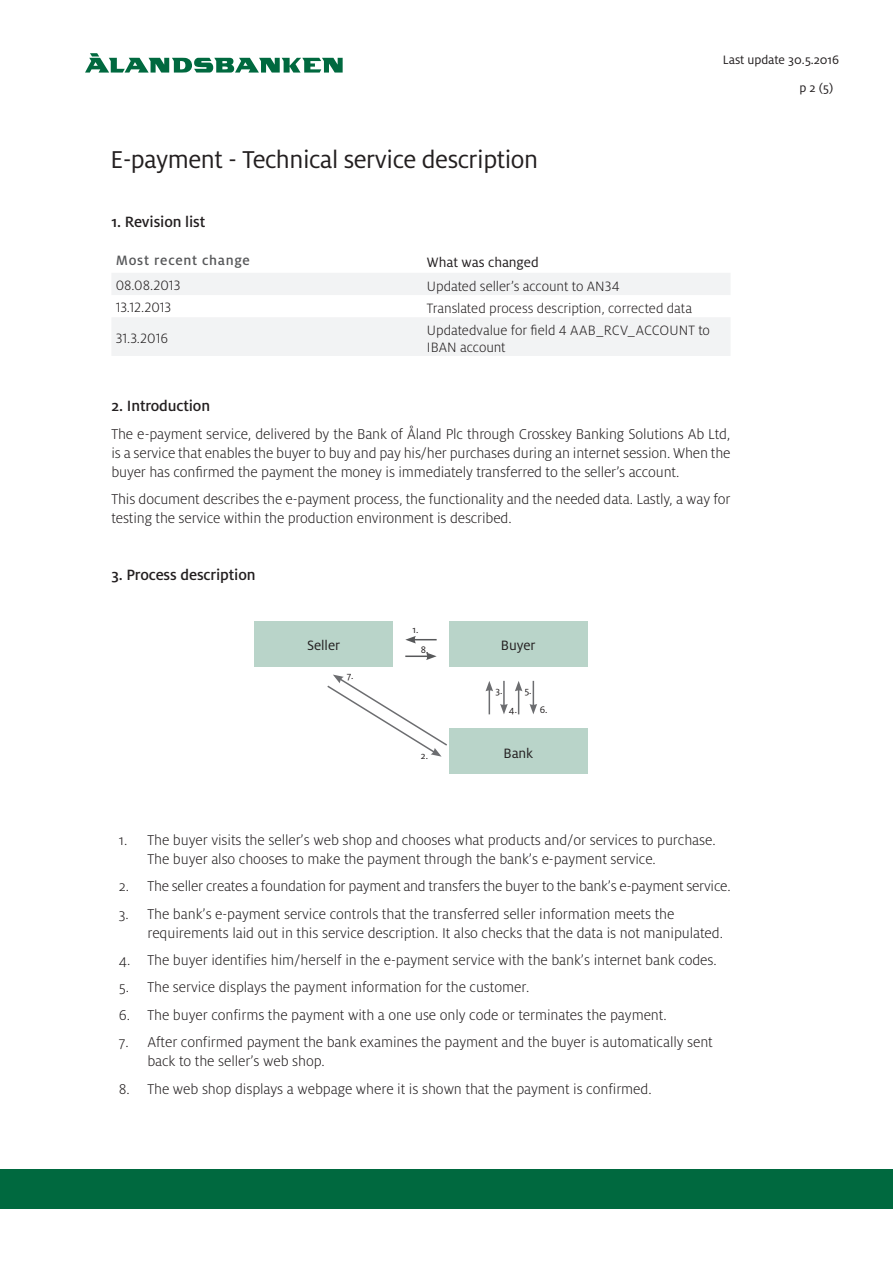
<style>
.page{position:relative;width:893px;height:1263px;background:#fff}
.page>*{position:absolute;margin:0;border:0;box-sizing:border-box;transform-origin:0 0}
.Rubrik{font:27px "Milo OT";letter-spacing:-.02em;color:#231f20}
.underrubrik{font:500 16.5px "Milo OT";letter-spacing:-.01em;color:#231f20}
.underrubrik-2{font:300 15.75px/18.9px "Milo OT";letter-spacing:-.005em;color:#231f20}
.Brödtext_L{font:300 15px/16.5px "Milo OT";letter-spacing:-.005em;color:#231f20}
.Brödtext_L-2{font:15px "Milo OT";letter-spacing:-.005em;color:#231f20}
.M_1{font:500 15px "Milo OT";letter-spacing:.05em;color:#57585a}
.t1{font:13.5px/27.6px "Milo OT";letter-spacing:-.005em;color:#231f20}
.t2{font:10.5px "Milo OT";color:#231f20}
</style>
<div class="page">
<div style="left:0;top:1169px;width:893px;height:40px;background:#00693f"></div>
<svg style="left:85px;top:53px;width:258px;height:20px"></svg>
<svg style="left:112px;top:273px;width:618px;height:83px;fill:#f2f3f4"></svg>
<div style="left:254px;top:621px;width:139px;height:45px;background:#b9d4c9"></div>
<div style="left:449px;top:621px;width:139px;height:45px;background:#b9d4c9"></div>
<div style="left:449px;top:728px;width:139px;height:46px;background:#b9d4c9"></div>
<svg style="left:405px;top:636px;width:32px;height:7px"></svg>
<hr style="left:405px;top:655px;width:23px;height:2px;background:#57585a">
<svg style="left:426px;top:652px;width:11px;height:8px"></svg>
<svg style="left:327px;top:674px;width:120px;height:83px"></svg>
<svg style="left:485px;top:681px;width:8px;height:33px"></svg>
<hr style="left:503px;top:681px;width:2px;height:25px;background:#6c6d70">
<svg style="left:500px;top:704px;width:8px;height:10px"></svg>
<svg style="left:515px;top:681px;width:7px;height:33px"></svg>
<svg style="left:529px;top:681px;width:8px;height:33px"></svg>
<p class="t1" style="left:799px;top:46px;width:41px;text-indent:-77px">Last update 30.5.2016 p 2 (5)</p>
<p class="Rubrik" style="left:111px;top:144px;width:429px">E-payment - Technical service description</p>
<p class="underrubrik" style="left:111px;top:212px;width:95px">1. Revision list</p>
<p class="M_1" style="left:116px;top:251px;width:136px">Most recent change</p>
<p class="Brödtext_L-2" style="left:427px;top:253px;width:113px">What was changed</p>
<p class="Brödtext_L" style="left:116px;top:277px;width:66px">08.08.2013</p>
<p class="Brödtext_L" style="left:427px;top:278px;width:194px">Updated seller’s account to AN34</p>
<p class="Brödtext_L" style="left:116px;top:299px;width:57px">13.12.2013</p>
<p class="Brödtext_L" style="left:427px;top:300px;width:267px">Translated process description, corrected data</p>
<p class="Brödtext_L" style="left:116px;top:330px;width:54px">31.3.2016</p>
<p class="Brödtext_L" style="left:427px;top:322px;width:285px">Updatedvalue for field 4 AAB_RCV_ACCOUNT to<br>IBAN account</p>
<p class="underrubrik" style="left:111px;top:396px;width:100px">2. Introduction</p>
<p class="underrubrik-2" style="left:111px;top:425px;width:621px;text-align:justify">The e-payment service, delivered by the Bank of Åland Plc through Crosskey Banking Solutions Ab Ltd, is a service that enables the buyer to buy and pay his/her purchases during an internet session. When the buyer has confirmed the payment the money is immediately transferred to the seller’s account.</p>
<p class="underrubrik-2" style="left:111px;top:490px;width:621px">This document describes the e-payment process, the functionality and the needed data. Lastly, a way for testing the service within the production environment is described.</p>
<p class="underrubrik" style="left:111px;top:565px;width:146px">3. Process description</p>
<p class="t2" style="left:412px;top:624px;width:7px">1.</p>
<p class="Brödtext_L-2" style="left:307px;top:637px;width:34px">Seller</p>
<p class="t2" style="left:421px;top:643px;width:9px">8.</p>
<p class="Brödtext_L-2" style="left:501px;top:637px;width:36px">Buyer</p>
<p class="t2" style="left:347px;top:669px;width:8px">7.</p>
<p class="t2" style="left:421px;top:750px;width:9px">2.</p>
<p class="t2" style="left:496px;top:685px;width:8px">3.</p>
<p class="t2" style="left:509px;top:703px;width:10px">4.</p>
<p class="t2" style="left:524px;top:684px;width:9px">5.</p>
<p class="t2" style="left:540px;top:703px;width:9px">6.</p>
<p class="Brödtext_L-2" style="left:503px;top:744px;width:31px">Bank</p>
<p class="underrubrik-2" style="left:147px;top:831px;width:570px;text-indent:-28px">1. The buyer visits the seller’s web shop and chooses what products and/or services to purchase.<br>The buyer also chooses to make the payment through the bank’s e-payment service.</p>
<p class="underrubrik-2" style="left:119px;top:877px;width:613px">2. The seller creates a foundation for payment and transfers the buyer to the bank’s e-payment service.</p>
<p class="underrubrik-2" style="left:147px;top:904px;width:577px;text-indent:-28px">3. The bank’s e-payment service controls that the transferred seller information meets the requirements laid out in this service description. It also checks that the data is not manipulated.</p>
<p class="underrubrik-2" style="left:119px;top:951px;width:599px">4. The buyer identifies him/herself in the e-payment service with the bank’s internet bank codes.</p>
<p class="underrubrik-2" style="left:119px;top:978px;width:412px">5. The service displays the payment information for the customer.</p>
<p class="underrubrik-2" style="left:119px;top:1006px;width:549px">6. The buyer confirms the payment with a one use only code or terminates the payment.</p>
<p class="underrubrik-2" style="left:147px;top:1033px;width:567px;text-indent:-28px">7. After confirmed payment the bank examines the payment and the buyer is automatically sent back to the seller’s web shop.</p>
<p class="underrubrik-2" style="left:119px;top:1079px;width:534px">8. The web shop displays a webpage where it is shown that the payment is confirmed.</p>
</div>
